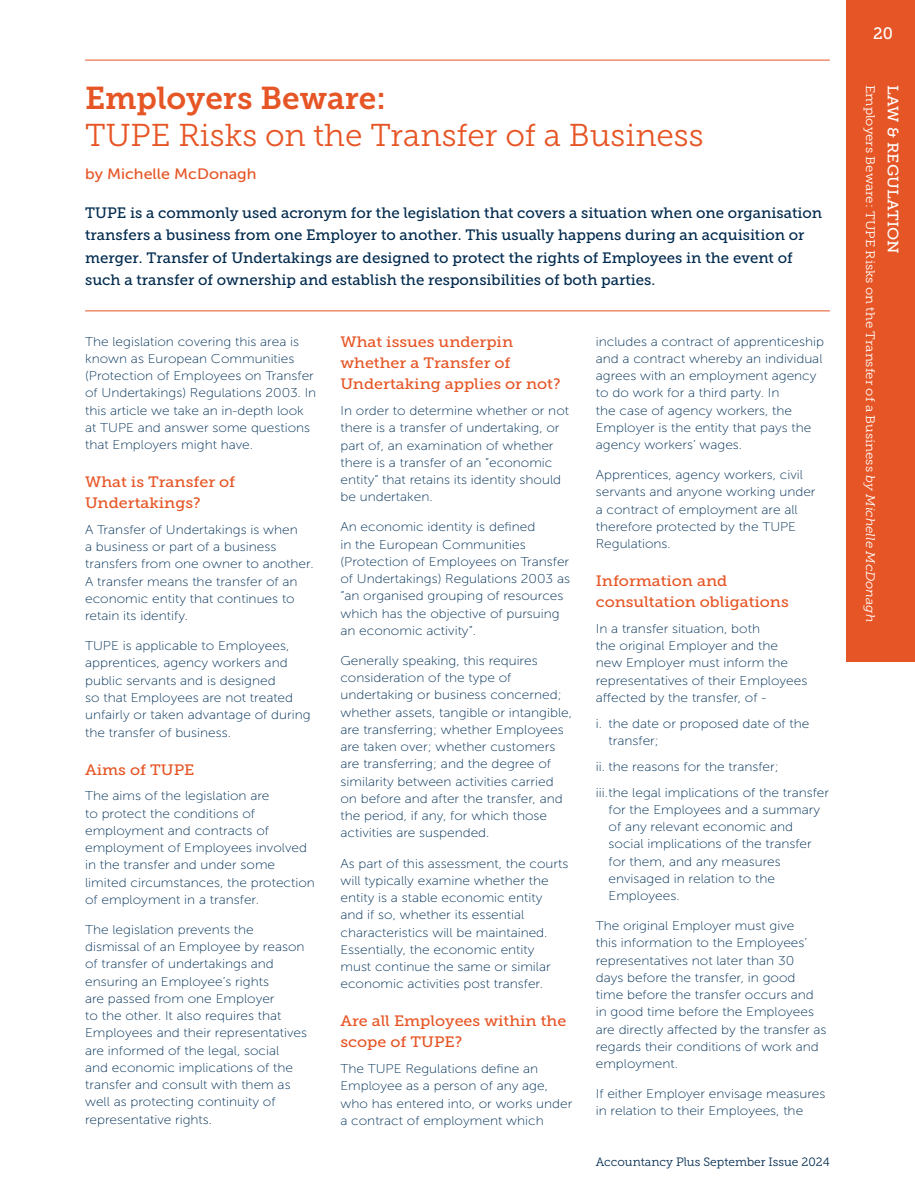
<style>
.page{position:relative;width:915px;height:1191px;background:#fff}
.page>*{position:absolute;margin:0;border:0;box-sizing:border-box;transform-origin:0 0}
.t1{font:31.5px "Museo Slab 300";color:#e65525}
.t2{font:31.5px "Museo Slab 700";color:#e65525}
.t3{font:16.5px "Museo Slab 500";color:#fff}
.t4{font:15px/22.5px "Museo Slab 500";color:#002a4e}
.t5{font:15px/21px "Museo Slab 500";color:#e65525;scale:1.07 1}
.t6{font:15px "Museo Sans 500";color:#e65525;scale:1.07 1}
.t7{font:15px "Museo Slab 500";letter-spacing:.01em;color:#fff;scale:1.07 1}
.t8{font:12.75px/17.2px "Museo Sans 100";color:#003057;scale:1.07 1}
.t9{font:12.3px "Museo Slab 300";color:#fff;scale:1.07 1}
.t10{font:12px "Museo Slab 300";color:#002a4e}
.s1{font-style:italic}
</style>
<div class="page">
<hr style="left:85px;top:60px;width:744px;height:1px;background:#e65525">
<hr style="left:85px;top:310px;width:744px;height:1px;background:#e65525">
<div style="left:846px;top:0;width:68px;height:661px;background:#e65525"></div>
<h1 class="t2" style="left:85px;top:80px;width:302px">Employers Beware:</h1>
<h1 class="t1" style="left:85px;top:118px;width:619px">TUPE Risks on the Transfer of a Business</h1>
<p class="t6" style="left:85px;top:165px;width:162px">by Michelle McDonagh</p>
<p class="t4" style="left:85px;top:201px;width:738px">TUPE is a commonly used acronym for the legislation that covers a situation when one organisation transfers a business from one Employer to another. This usually happens during an acquisition or merger. Transfer of Undertakings are designed to protect the rights of Employees in the event of such a transfer of ownership and establish the responsibilities of both parties.</p>
<p class="t8" style="left:85px;top:333px;width:217px">The legislation covering this area is known as European Communities (Protection of Employees on Transfer of Undertakings) Regulations 2003. In this article we take an in-depth look at TUPE and answer some questions that Employers might have.</p>
<p class="t5" style="left:85px;top:471px;width:142px">What is Transfer of<br>Undertakings?</p>
<p class="t8" style="left:85px;top:521px;width:215px">A Transfer of Undertakings is when<br>a business or part of a business transfers from one owner to another.<br>A transfer means the transfer of an economic entity that continues to retain its identify.</p>
<p class="t8" style="left:85px;top:637px;width:212px">TUPE is applicable to Employees, apprentices, agency workers and public servants and is designed<br>so that Employees are not treated unfairly or taken advantage of during the transfer of business.</p>
<p class="t5" style="left:85px;top:759px;width:104px">Aims of TUPE</p>
<p class="t8" style="left:85px;top:787px;width:216px">The aims of the legislation are<br>to protect the conditions of employment and contracts of employment of Employees involved in the transfer and under some limited circumstances, the protection of employment in a transfer.</p>
<p class="t8" style="left:85px;top:921px;width:209px">The legislation prevents the dismissal of an Employee by reason of transfer of undertakings and ensuring an Employee’s rights<br>are passed from one Employer<br>to the other. It also requires that<br>Employees and their representatives are informed of the legal, social<br>and economic implications of the transfer and consult with them as well as protecting continuity of representative rights.</p>
<p class="t5" style="left:340px;top:332px;width:207px">What issues underpin whether a Transfer of<br>Undertaking applies or not?</p>
<p class="t8" style="left:340px;top:402px;width:215px">In order to determine whether or not there is a transfer of undertaking, or part of, an examination of whether there is a transfer of an “economic entity” that retains its identity should be undertaken.</p>
<p class="t8" style="left:340px;top:518px;width:216px">An economic identity is defined<br>in the European Communities (Protection of Employees on Transfer of Undertakings) Regulations 2003 as “an organised grouping of resources which has the objective of pursuing an economic activity”.</p>
<p class="t8" style="left:340px;top:652px;width:218px">Generally speaking, this requires consideration of the type of undertaking or business concerned; whether assets, tangible or intangible, are transferring; whether Employees are taken over; whether customers are transferring; and the degree of similarity between activities carried on before and after the transfer, and the period, if any, for which those activities are suspended.</p>
<p class="t8" style="left:340px;top:854px;width:214px">As part of this assessment, the courts will typically examine whether the entity is a stable economic entity and if so, whether its essential characteristics will be maintained.<br>Essentially, the economic entity must continue the same or similar economic activities post transfer.</p>
<p class="t5" style="left:340px;top:1010px;width:212px">Are all Employees within the scope of TUPE?</p>
<p class="t8" style="left:340px;top:1060px;width:218px">The TUPE Regulations define an<br>Employee as a person of any age, who has entered into, or works under a contract of employment which</p>
<p class="t8" style="left:595px;top:333px;width:215px">includes a contract of apprenticeship and a contract whereby an individual agrees with an employment agency to do work for a third party. In<br>the case of agency workers, the<br>Employer is the entity that pays the agency workers’ wages.</p>
<p class="t8" style="left:595px;top:466px;width:207px">Apprentices, agency workers, civil servants and anyone working under a contract of employment are all therefore protected by the TUPE<br>Regulations.</p>
<p class="t5" style="left:595px;top:570px;width:182px">Information and consultation obligations</p>
<p class="t8" style="left:595px;top:620px;width:199px">In a transfer situation, both<br>the original Employer and the new Employer must inform the representatives of their Employees affected by the transfer, of -</p>
<p class="t8" style="left:608px;top:715px;width:189px;text-indent:-13px">i. the date or proposed date of the transfer;</p>
<p class="t8" style="left:595px;top:753px;width:219px;line-height:25.8px">ii. the reasons for the transfer;<br>iii.the legal implications of the transfer</p>
<p class="t8" style="left:608px;top:801px;width:199px">for the Employees and a summary of any relevant economic and social implications of the transfer for them, and any measures envisaged in relation to the<br>Employees.</p>
<p class="t8" style="left:595px;top:917px;width:217px">The original Employer must give<br>this information to the Employees’ representatives not later than 30<br>days before the transfer, in good<br>time before the transfer occurs and in good time before the Employees are directly affected by the transfer as regards their conditions of work and employment.</p>
<p class="t8" style="left:595px;top:1085px;width:216px">If either Employer envisage measures in relation to their Employees, the</p>
<p class="t10" style="left:595px;top:1155px;width:235px">Accountancy Plus September Issue 2024</p>
<p class="t3" style="left:872px;top:24px;width:21px">20</p>
<p class="t9" style="left:876px;top:85px;width:503px;rotate:90deg">Employers Beware: TUPE Risks on the Transfer of a Business <span class="s1">by Michelle McDonagh</span></p>
<p class="t7" style="left:901px;top:85px;width:159px;rotate:90deg">LAW &amp; REGULATION</p>
</div>
